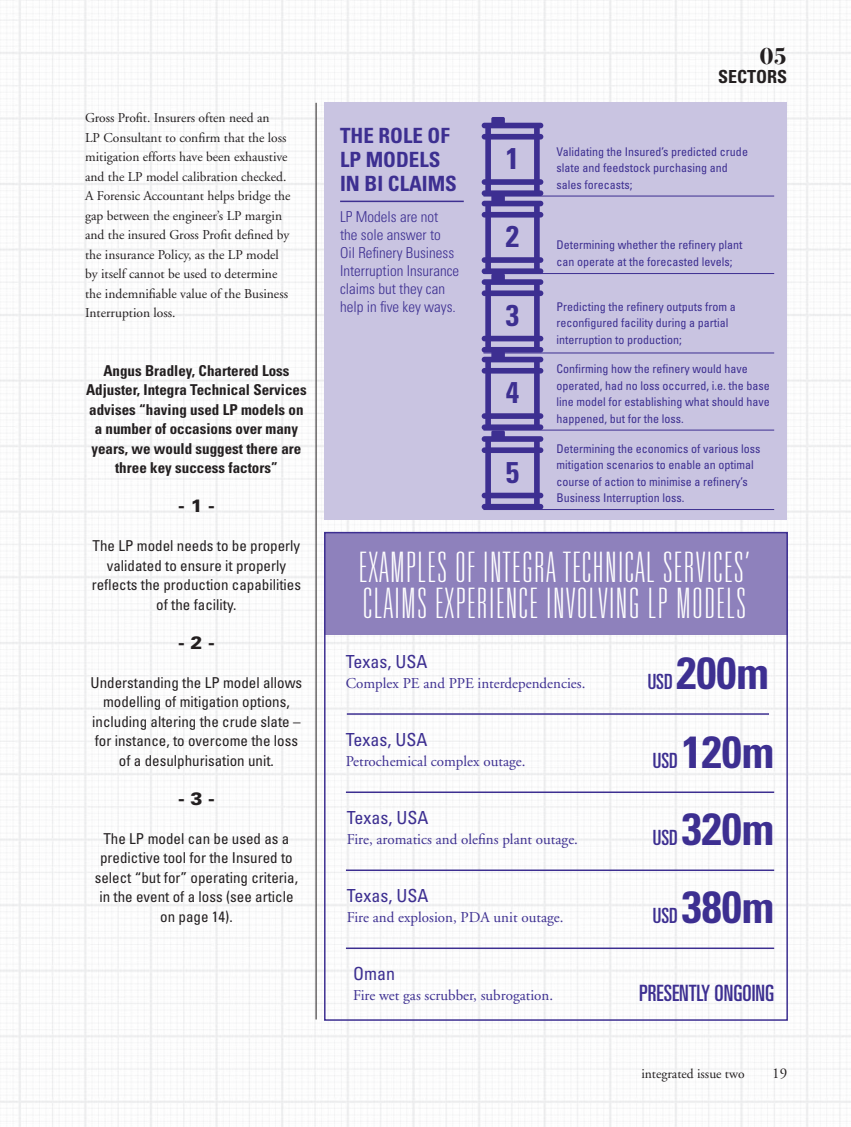
<style>
.page{position:relative;width:851px;height:1127px;background:#fff}
.page>*{position:absolute;margin:0;border:0;box-sizing:border-box;transform-origin:0 0}
.t1{font:700 condensed 45px "Univers";color:#3d2f91}
.t2{font:100 ultra-condensed 42px/36px "Univers";letter-spacing:.05em;color:#fff}
.t3{font:700 condensed 30px "Univers";color:#3d2f91}
.t4{font:700 24.15px "Bodoni Svty Two ITCTT";color:#231f20}
.t5{font:ultra-condensed 22.5px "Univers";color:#3d2f91}
.t6{font:700 condensed 21px/24px "Univers";color:#3d2f91}
.t7{font:condensed 18px "Univers";color:#3d2f91}
.t8{font:900 18px "Univers";color:#231f20}
.t9{font:700 condensed 18px "Univers";color:#231f20}
.t10{font:condensed 15px/19.5px "Univers";color:#231f20;text-align:center}
.t11{font:700 condensed 15px/19.5px "Univers";color:#231f20;text-align:center}
.t12{font:15px "Adobe Garamond";color:#3d2f91}
.t13{font:300 condensed 15px/18px "Univers";color:#3d2f91}
.t14{font:15px "Adobe Garamond";color:#231f20}
.t15{font:13.5px/19.5px "Adobe Garamond";color:#231f20}
.t16{font:condensed 12px/16.5px "Univers";color:#3d2f91}
.s1{font-weight:400;font-stretch:ultra-condensed;font-size:21px}
</style>
<div class="page">
<img style="left:0;top:0;width:850px;height:1127px">
<div style="left:324px;top:532px;width:463px;height:103px;background:#8e81bc"></div>
<div style="left:325px;top:103px;width:462px;height:417px;background:#c9c4e1"></div>
<div style="left:324px;top:532px;width:463px;height:489px;border:2px solid #3d2f91"></div>
<hr style="left:316px;top:103px;width:1px;height:916px;background:#231f20">
<svg style="left:481px;top:117px;width:62px;height:392px"></svg>
<hr style="left:483px;top:196px;width:291px;height:1px;background:#3d2f91">
<hr style="left:483px;top:273px;width:291px;height:1px;background:#3d2f91">
<hr style="left:483px;top:353px;width:291px;height:1px;background:#3d2f91">
<hr style="left:483px;top:430px;width:291px;height:1px;background:#3d2f91">
<hr style="left:483px;top:509px;width:291px;height:1px;background:#3d2f91">
<hr style="left:340px;top:201px;width:123px;height:1px;background:#3d2f91">
<hr style="left:347px;top:713px;width:421px;height:2px;background:#3d2f91">
<hr style="left:346px;top:791px;width:428px;height:2px;background:#3d2f91">
<hr style="left:346px;top:869px;width:428px;height:2px;background:#3d2f91">
<hr style="left:346px;top:947px;width:428px;height:2px;background:#3d2f91">
<p class="t15" style="left:85px;top:109px;width:207px">Gross Profit. Insurers often need an<br>LP Consultant to confirm that the loss mitigation efforts have been exhaustive and the LP model calibration checked.<br>A Forensic Accountant helps bridge the gap between the engineer’s LP margin and the insured Gross Profit defined by the insurance Policy, as the LP model by itself cannot be used to determine the indemnifiable value of the Business Interruption loss.</p>
<p class="t11" style="left:86px;top:360px;width:222px">Angus Bradley, Chartered Loss<br>Adjuster, Integra Technical Services advises “having used LP models on a number of occasions over many years, we would suggest there are three key success factors”</p>
<p class="t8" style="left:178px;top:495px;width:37px">- 1 -</p>
<p class="t10" style="left:92px;top:536px;width:211px">The LP model needs to be properly validated to ensure it properly reflects the production capabilities of the facility.</p>
<p class="t8" style="left:178px;top:631px;width:37px">- 2 -</p>
<p class="t10" style="left:90px;top:672px;width:213px">Understanding the LP model allows modelling of mitigation options, including altering the crude slate – for instance, to overcome the loss of a desulphurisation unit.</p>
<p class="t8" style="left:178px;top:787px;width:37px">- 3 -</p>
<p class="t10" style="left:95px;top:828px;width:205px">The LP model can be used as a predictive tool for the Insured to select “but for” operating criteria, in the event of a loss (see article on page 14).</p>
<p class="t4" style="left:759px;top:36px;width:29px">05</p>
<p class="t6" style="left:340px;top:123px;width:118px">THE ROLE OF<br>LP MODELS<br>IN BI CLAIMS</p>
<p class="t13" style="left:340px;top:207px;width:121px">LP Models are not the sole answer to<br>Oil Refinery Business<br>Interruption Insurance claims but they can help in five key ways.</p>
<p class="t3" style="left:505px;top:140px;width:15px">1</p>
<p class="t3" style="left:505px;top:218px;width:15px">2</p>
<p class="t3" style="left:505px;top:297px;width:15px">3</p>
<p class="t3" style="left:505px;top:374px;width:15px">4</p>
<p class="t3" style="left:505px;top:454px;width:15px">5</p>
<p class="t9" style="left:718px;top:66px;width:71px">SECTORS</p>
<p class="t16" style="left:556px;top:143px;width:193px">Validating the Insured’s predicted crude slate and feedstock purchasing and sales forecasts;</p>
<p class="t16" style="left:556px;top:236px;width:187px">Determining whether the refinery plant can operate at the forecasted levels;</p>
<p class="t16" style="left:556px;top:298px;width:181px">Predicting the refinery outputs from a reconfigured facility during a partial interruption to production;</p>
<p class="t16" style="left:556px;top:360px;width:215px">Confirming how the refinery would have operated, had no loss occurred, i.e. the base line model for establishing what should have happened, but for the loss.</p>
<p class="t16" style="left:556px;top:440px;width:205px">Determining the economics of various loss mitigation scenarios to enable an optimal course of action to minimise a refinery’s Business Interruption loss.</p>
<p class="t2" style="left:359px;top:550px;width:392px">EXAMPLES OF INTEGRA TECHNICAL SERVICES’<br>CLAIMS EXPERIENCE INVOLVING LP MODELS</p>
<p class="t7" style="left:346px;top:650px;width:83px">Texas, USA</p>
<p class="t12" style="left:346px;top:675px;width:241px">Complex PE and PPE interdependencies.</p>
<p class="t1" style="left:647px;top:645px;width:123px"><span class="s1">USD</span> 200m</p>
<p class="t7" style="left:346px;top:728px;width:83px">Texas, USA</p>
<p class="t12" style="left:346px;top:753px;width:181px">Petrochemical complex outage.</p>
<p class="t1" style="left:652px;top:724px;width:123px"><span class="s1">USD</span> 120m</p>
<p class="t7" style="left:347px;top:806px;width:83px">Texas, USA</p>
<p class="t12" style="left:347px;top:831px;width:233px">Fire, aromatics and olefins plant outage.</p>
<p class="t1" style="left:652px;top:802px;width:123px"><span class="s1">USD</span> 320m</p>
<p class="t7" style="left:347px;top:884px;width:83px">Texas, USA</p>
<p class="t12" style="left:347px;top:909px;width:218px">Fire and explosion, PDA unit outage.</p>
<p class="t1" style="left:652px;top:880px;width:123px"><span class="s1">USD</span> 380m</p>
<p class="t7" style="left:353px;top:962px;width:43px">Oman</p>
<p class="t12" style="left:353px;top:987px;width:201px">Fire wet gas scrubber, subrogation.</p>
<p class="t5" style="left:639px;top:980px;width:137px">PRESENTLY ONGOING</p>
<p class="t15" style="left:641px;top:1064px;width:105px">integrated issue two</p>
<p class="t14" style="left:772px;top:1065px;width:16px">19</p>
</div>
